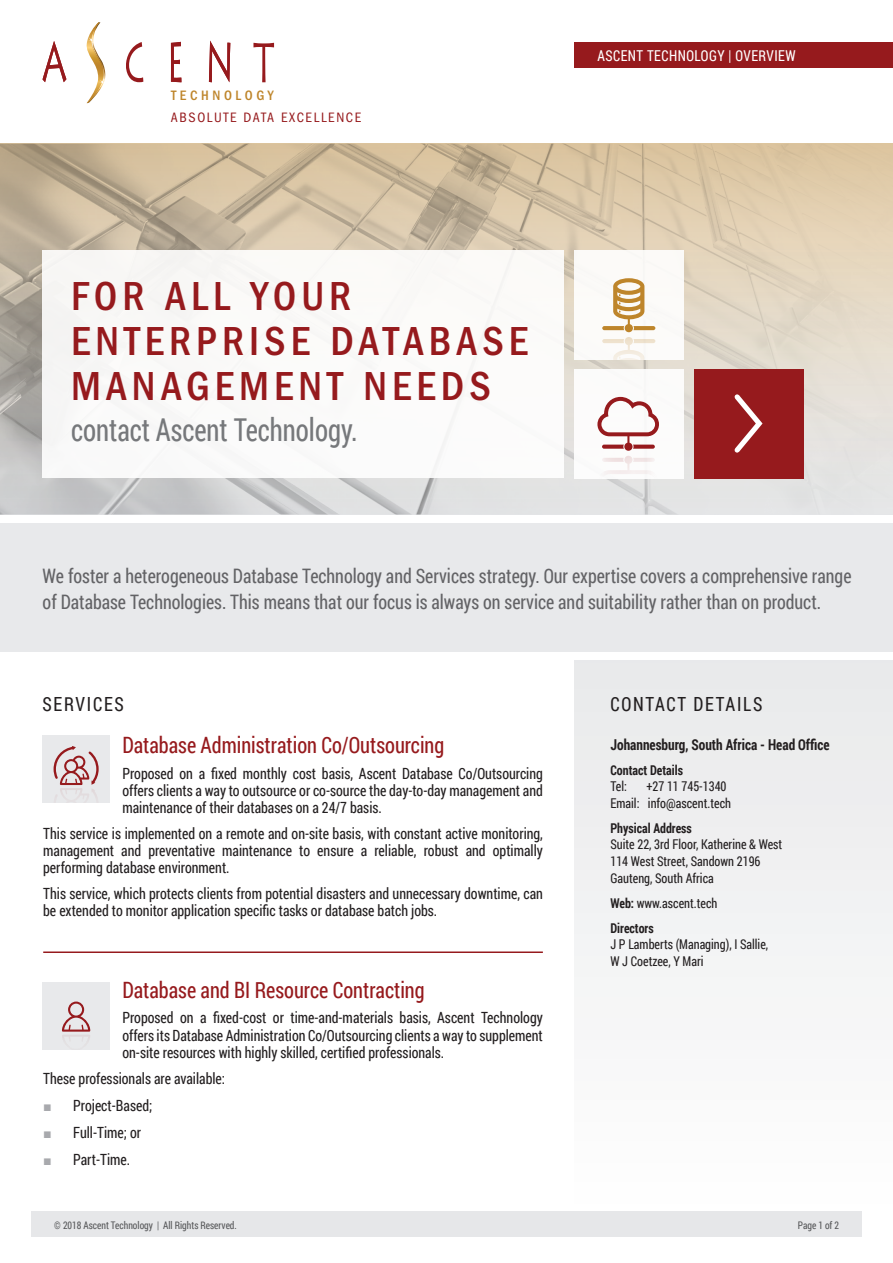
<style>
.page{position:relative;width:893px;height:1263px;background:#fff}
.page>*{position:absolute;margin:0;border:0;box-sizing:border-box;transform-origin:0 0}
.t1{font:500 condensed 42px/45px "Franklin Gothic EF";letter-spacing:.12em;color:#961a1d}
.t2{font:31.5px "Roboto Condensed";color:#76787b;scale:.85 1}
.t3{font:22.5px "Roboto Condensed";color:#961a1d;scale:.9 1}
.t4{font:19.95px/25.5px "Roboto Condensed";color:#636366;scale:.9 1}
.t5{font:19.5px "Roboto Condensed";letter-spacing:.1em;color:#231f20;scale:.9 1}
.t6{font:15.45px/17.2px "Roboto Condensed";color:#231f20;text-align:justify;scale:.9 1}
.t7{font:700 15px "Roboto Condensed";color:#231f20;scale:.9 1}
.t8{font:15px "Roboto Condensed";letter-spacing:.035em;color:#fff;scale:.9 1}
.t9{font:condensed 14.1px "Franklin Gothic EF";letter-spacing:.12em;color:#961a1d}
.t10{font:500 condensed 14.1px "Franklin Gothic EF";letter-spacing:.255em;color:#be852b}
.t11{font:13.5px "Roboto Condensed";color:#231f20;scale:.9 1}
.t12{font:700 13.5px "Roboto Condensed";color:#231f20;scale:.9 1}
.t13{font:10.5px "Roboto Condensed";color:#57585a;scale:.9 1}
.s1{font-family:"Arial";font-size:14.25px;color:#a8a9ad}
.s2{font-weight:700}
</style>
<div class="page">
<svg style="left:0;top:144px;width:893px;height:95px;background:#d1bea0"></svg>
<svg style="left:0;top:239px;width:893px;height:275px;background:#d7d2c8"></svg>
<div style="left:0;top:523px;width:893px;height:129px;background:#e6e7e9"></div>
<div style="left:574px;top:660px;width:319px;height:549px;background:#f3f4f5"></div>
<div style="left:31px;top:1212px;width:831px;height:25px;background:#e6e7e9"></div>
<hr style="left:43px;top:951px;width:500px;height:2px;background:#961a1d">
<div style="left:43px;top:735px;width:67px;height:67px;background:#e6e7e9"></div>
<svg style="left:53px;top:746px;width:46px;height:50px"></svg>
<div style="left:43px;top:982px;width:67px;height:67px;background:#e6e7e9"></div>
<svg style="left:62px;top:1001px;width:28px;height:38px"></svg>
<div style="left:574px;top:43px;width:319px;height:25px;background:#961a1d"></div>
<svg style="left:209px;top:41px;width:21px;height:41px"></svg>
<svg style="left:126px;top:42px;width:17px;height:40px"></svg>
<svg style="left:253px;top:43px;width:21px;height:39px"></svg>
<svg style="left:171px;top:42px;width:10px;height:40px"></svg>
<svg style="left:43px;top:41px;width:23px;height:41px"></svg>
<svg style="left:86px;top:22px;width:19px;height:81px"></svg>
<div style="left:694px;top:369px;width:109px;height:109px;background:#961a1d"></div>
<svg style="left:734px;top:394px;width:29px;height:59px"></svg>
<div style="left:43px;top:250px;width:521px;height:228px;background:#fbfaf8"></div>
<div style="left:574px;top:369px;width:109px;height:109px;background:#fff"></div>
<svg style="left:597px;top:396px;width:62px;height:79px"></svg>
<div style="left:574px;top:250px;width:109px;height:109px;background:#fcfaf8"></div>
<svg style="left:602px;top:278px;width:53px;height:81px"></svg>
<p class="t10" style="left:171px;top:88px;width:104px">TECHNOLOGY</p>
<p class="t9" style="left:171px;top:110px;width:192px">ABSOLUTE DATA EXCELLENCE</p>
<p class="t1" style="left:71px;top:274px;width:459px">FOR ALL YOUR<br>ENTERPRISE DATABASE<br>MANAGEMENT NEEDS</p>
<p class="t2" style="left:71px;top:408px;width:339px">contact Ascent Technology.</p>
<p class="t8" style="left:597px;top:45px;width:222px">ASCENT TECHNOLOGY | OVERVIEW</p>
<p class="t4" style="left:43px;top:563px;width:900px">We foster a heterogeneous Database Technology and Services strategy. Our expertise covers a comprehensive range of Database Technologies. This means that our focus is always on service and suitability rather than on product.</p>
<p class="t5" style="left:43px;top:691px;width:92px">SERVICES</p>
<p class="t5" style="left:610px;top:691px;width:170px">CONTACT DETAILS</p>
<p class="t3" style="left:122px;top:729px;width:359px">Database Administration Co/Outsourcing</p>
<p class="t6" style="left:122px;top:764px;width:469px">Proposed on a fixed monthly cost basis, Ascent Database Co/Outsourcing offers clients a way to outsource or co-source the day-to-day management and maintenance of their databases on a 24/7 basis.</p>
<p class="t6" style="left:43px;top:824px;width:557px">This service is implemented on a remote and on-site basis, with constant active monitoring, management and preventative maintenance to ensure a reliable, robust and optimally performing database environment.</p>
<p class="t6" style="left:43px;top:884px;width:557px">This service, which protects clients from potential disasters and unnecessary downtime, can be extended to monitor application specific tasks or database batch jobs.</p>
<p class="t3" style="left:122px;top:974px;width:337px">Database and BI Resource Contracting</p>
<p class="t6" style="left:122px;top:1009px;width:469px">Proposed on a fixed-cost or time-and-materials basis, Ascent Technology offers its Database Administration Co/Outsourcing clients a way to supplement on-site resources with highly skilled, certified professionals.</p>
<p class="t6" style="left:43px;top:1069px;width:204px">These professionals are available:</p>
<p class="t6" style="left:43px;top:1096px;width:123px"><span class="s1">■</span> Project-Based;</p>
<p class="t6" style="left:43px;top:1123px;width:110px"><span class="s1">■</span> Full-Time; or</p>
<p class="t6" style="left:43px;top:1150px;width:98px"><span class="s1">■</span> Part-Time.</p>
<p class="t7" style="left:610px;top:734px;width:245px">Johannesburg, South Africa - Head Office</p>
<p class="t12" style="left:610px;top:761px;width:82px">Contact Details</p>
<p class="t11" style="left:610px;top:777px;width:20px">Tel:</p>
<p class="t11" style="left:646px;top:777px;width:91px">+27 11 745-1340</p>
<p class="t11" style="left:610px;top:794px;width:135px">Email: info@ascent.tech</p>
<p class="t12" style="left:610px;top:819px;width:92px">Physical Address</p>
<p class="t11" style="left:610px;top:835px;width:192px">Suite 22, 3rd Floor, Katherine &amp; West</p>
<p class="t11" style="left:610px;top:852px;width:168px">114 West Street, Sandown 2196</p>
<p class="t11" style="left:610px;top:868px;width:116px">Gauteng, South Africa</p>
<p class="t11" style="left:610px;top:893px;width:120px"><span class="s2">Web:</span> www.ascent.tech</p>
<p class="t12" style="left:610px;top:918px;width:50px">Directors</p>
<p class="t11" style="left:610px;top:935px;width:177px">J P Lamberts (Managing), I Sallie,</p>
<p class="t11" style="left:610px;top:951px;width:105px">W J Coetzee, Y Mari</p>
<p class="t13" style="left:54px;top:1218px;width:204px">© 2018 Ascent Technology | All Rights Reserved.</p>
<p class="t13" style="left:798px;top:1218px;width:47px">Page 1 of 2</p>
</div>
